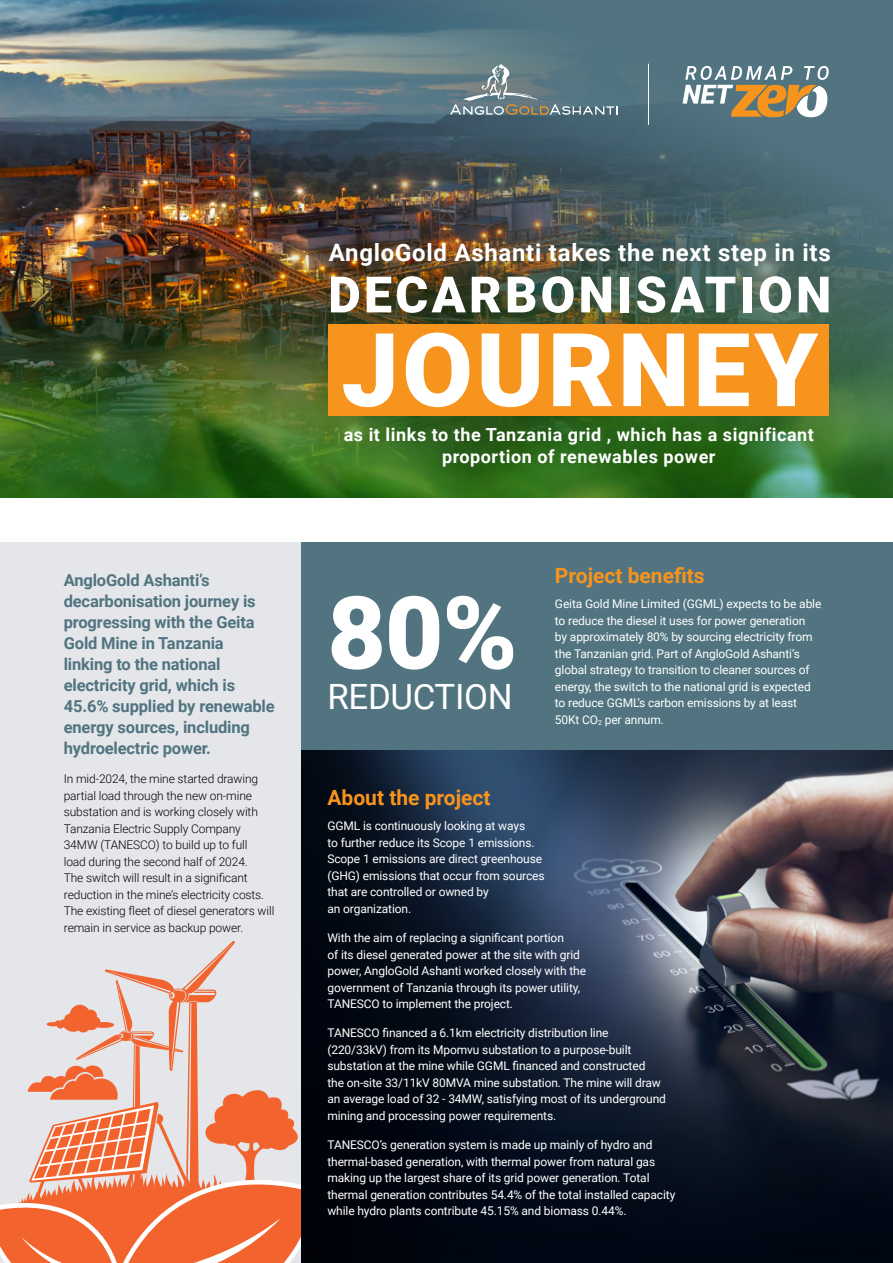
<style>
.page{position:relative;width:893px;height:1263px;background:#fff}
.page>*{position:absolute;margin:0;border:0;box-sizing:border-box;transform-origin:0 0}
.t1{font:900 102.15px "Roboto";letter-spacing:.035em;color:#fff}
.t2{font:900 101.1px "Roboto";color:#fff}
.t3{font:900 50.25px "Roboto";letter-spacing:.065em;color:#fff}
.t4{font:34.8px "Roboto";letter-spacing:-.01em;color:#fff}
.t5{font:700 24px "Roboto";letter-spacing:.03em;color:#fff}
.t6{font:700 21px "Roboto";color:#f7941e}
.t7{font:700 18px/22.5px "Roboto";letter-spacing:.03em;color:#fff;text-align:center}
.t8{font:700 16.5px/21px "Roboto";letter-spacing:-.01em;color:#517480}
.t9{font:12px/16.5px "Roboto";letter-spacing:-.01em;color:#fff}
.t10{font:300 12px/16.5px "Roboto";letter-spacing:-.01em;color:#000}
</style>
<div class="page">
<div style="left:0;top:542px;width:302px;height:721px;background:#e4e6e9"></div>
<svg style="left:0;top:941px;width:302px;height:322px"></svg>
<img style="left:0;top:0;width:893px;height:497px">
<svg style="left:302px;top:749px;width:591px;height:514px;background:#232a38"></svg>
<div style="left:302px;top:542px;width:591px;height:207px;background:#517480"></div>
<svg style="left:450px;top:64px;width:167px;height:51px;background:#6d848b"></svg>
<svg style="left:682px;top:66px;width:147px;height:51px"></svg>
<hr style="left:648px;top:64px;width:1px;height:61px;background:#fff">
<div style="left:329px;top:324px;width:500px;height:91px;background:#f7941e"></div>
<h3 class="t8" style="left:64px;top:569px;width:212px">AngloGold Ashanti’s decarbonisation journey is progressing with the Geita<br>Gold Mine in Tanzania linking to the national electricity grid, which is<br>45.6% supplied by renewable energy sources, including hydroelectric power.</h3>
<p class="t10" style="left:64px;top:770px;width:212px">In mid-2024, the mine started drawing partial load through the new on-mine substation and is working closely with Tanzania Electric Supply Company 34MW (TANESCO) to build up to full<br>load during the second half of 2024.<br>The switch will result in a significant reduction in the mine’s electricity costs.<br>The existing fleet of diesel generators will remain in service as backup power.</p>
<h3 class="t5" style="left:329px;top:236px;width:503px">AngloGold Ashanti takes the next step in its</h3>
<h3 class="t3" style="left:328px;top:259px;width:504px">DECARBONISATION</h3>
<h1 class="t1" style="left:341px;top:298px;width:478px">JOURNEY</h1>
<h3 class="t7" style="left:344px;top:422px;width:472px">as it links to the Tanzania grid , which has a significant proportion of renewables power</h3>
<h2 class="t2" style="left:327px;top:562px;width:192px">80%</h2>
<h3 class="t4" style="left:327px;top:672px;width:187px">REDUCTION</h3>
<h3 class="t6" style="left:555px;top:561px;width:151px">Project benefits</h3>
<p class="t9" style="left:555px;top:595px;width:268px">Geita Gold Mine Limited (GGML) expects to be able to reduce the diesel it uses for power generation<br>by approximately 80% by sourcing electricity from the Tanzanian grid. Part of AngloGold Ashanti’s global strategy to transition to cleaner sources of energy, the switch to the national grid is expected to reduce GGML’s carbon emissions by at least 50Kt CO<sub>2</sub> per annum.</p>
<h3 class="t6" style="left:327px;top:783px;width:165px">About the project</h3>
<p class="t9" style="left:327px;top:817px;width:219px">GGML is continuously looking at ways<br>to further reduce its Scope 1 emissions.<br>Scope 1 emissions are direct greenhouse (GHG) emissions that occur from sources that are controlled or owned by<br>an organization.</p>
<p class="t9" style="left:327px;top:929px;width:260px">With the aim of replacing a significant portion<br>of its diesel generated power at the site with grid power, AngloGold Ashanti worked closely with the government of Tanzania through its power utility, TANESCO to implement the project.</p>
<p class="t9" style="left:327px;top:1024px;width:340px">TANESCO financed a 6.1km electricity distribution line (220/33kV) from its Mpomvu substation to a purpose-built substation at the mine while GGML financed and constructed<br>the on-site 33/11kV 80MVA mine substation. The mine will draw an average load of 32 - 34MW, satisfying most of its underground mining and processing power requirements.</p>
<p class="t9" style="left:327px;top:1136px;width:349px">TANESCO’s generation system is made up mainly of hydro and thermal-based generation, with thermal power from natural gas making up the largest share of its grid power generation. Total thermal generation contributes 54.4% of the total installed capacity while hydro plants contribute 45.15% and biomass 0.44%.</p>
</div>
